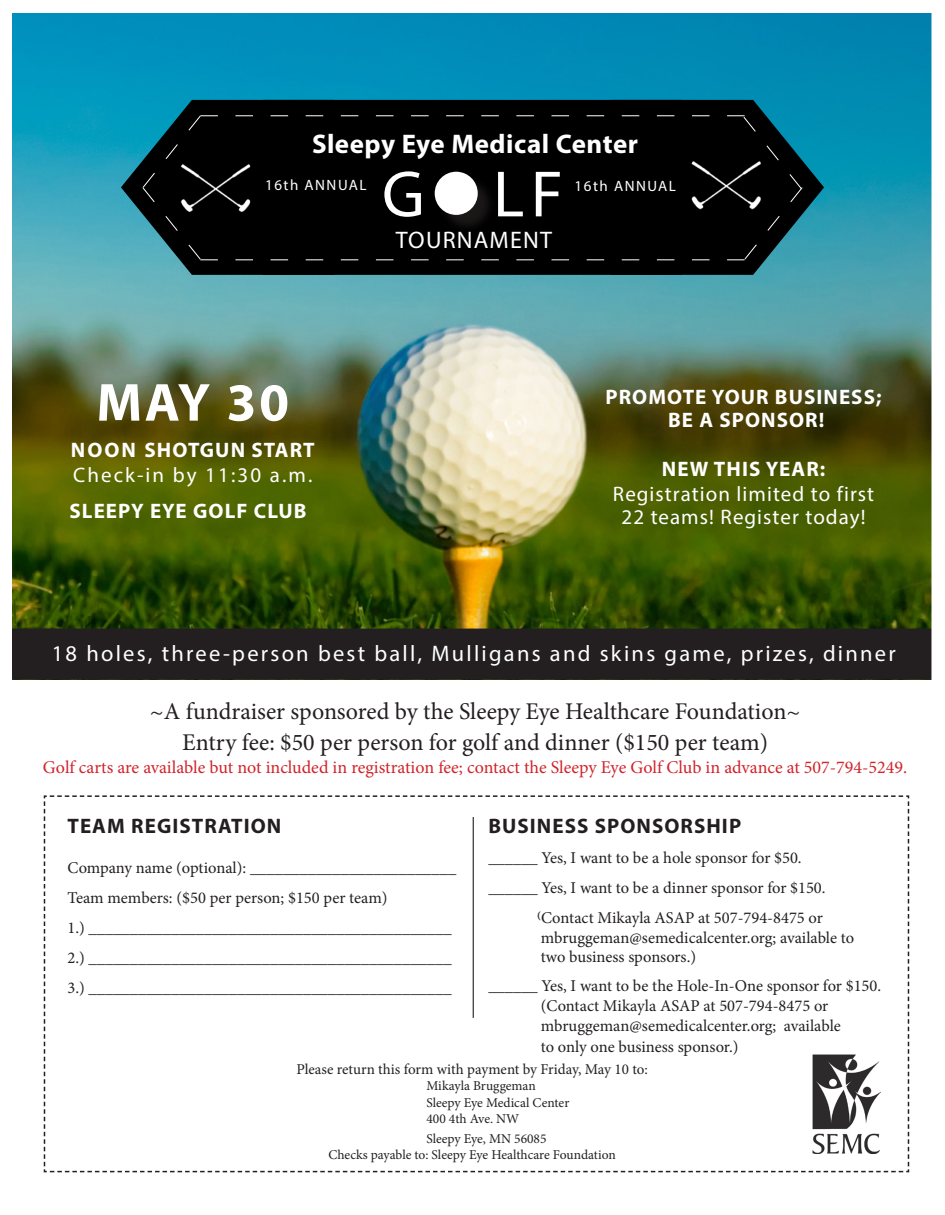
<style>
.page{position:relative;width:945px;height:1215px;background:#fff}
.page>*{position:absolute;margin:0;border:0;box-sizing:border-box;transform-origin:0 0}
.t1{font:66px "Myriad Pro";color:#fff}
.t2{font:700 54px "Myriad Pro";color:#fff}
.t3{font:700 27px "Myriad Pro";letter-spacing:.02em;color:#fff}
.t4{font:24px "Minion Pro";color:#231f20}
.t5{font:24px "Myriad Pro";letter-spacing:.05em;color:#fff}
.t6{font:22.5px "Myriad Pro";letter-spacing:.1em;color:#fff}
.t7{font:700 21px "Myriad Pro";letter-spacing:.05em;color:#fff}
.t8{font:21px "Myriad Pro";letter-spacing:.05em;color:#fff}
.t9{font:700 21px "Myriad Pro";letter-spacing:.05em;color:#231f20}
.t10{font:21px "Myriad Pro";letter-spacing:.1em;color:#fff}
.t11{font:18px "Minion Pro";color:#d1232a}
.t12{font:16.5px "Minion Pro";color:#231f20}
.t13{font:15px "Minion Pro";color:#231f20}
.t14{font:15px "Myriad Pro";letter-spacing:.1em;color:#fff}
.t15{font:13.5px "Minion Pro";color:#231f20}
</style>
<div class="page">
<img style="left:12px;top:14px;width:920px;height:615px">
<svg style="left:43px;top:795px;width:867px;height:378px"></svg>
<div style="left:263px;top:100px;width:419px;height:175px;background:#000;border:2px solid #000"></div>
<svg style="left:540px;top:100px;width:284px;height:175px;fill:#000"></svg>
<svg style="left:121px;top:100px;width:284px;height:175px;fill:#000"></svg>
<img style="left:810px;top:1053px;width:70px;height:100px">
<div style="left:13px;top:629px;width:919px;height:50px;background:#231f20"></div>
<div style="left:12px;top:629px;width:921px;height:51px;border:2px solid #231f20"></div>
<svg style="left:142px;top:115px;width:661px;height:146px"></svg>
<hr style="left:473px;top:817px;width:1px;height:201px;background:#231f20">
<p class="t3" style="left:312px;top:127px;width:328px">Sleepy Eye Medical Center</p>
<p class="t1" style="left:382px;top:154px;width:182px">G LF</p>
<p class="t5" style="left:396px;top:225px;width:158px">TOURNAMENT</p>
<p class="t14" style="left:265px;top:176px;width:103px">16th ANNUAL</p>
<p class="t14" style="left:575px;top:177px;width:103px">16th ANNUAL</p>
<p class="t2" style="left:96px;top:367px;width:194px">MAY 30</p>
<p class="t7" style="left:71px;top:436px;width:246px">NOON SHOTGUN START</p>
<p class="t10" style="left:73px;top:462px;width:241px">Check-in by 11:30 a.m.</p>
<p class="t7" style="left:70px;top:497px;width:239px">SLEEPY EYE GOLF CLUB</p>
<p class="t7" style="left:606px;top:384px;width:277px">PROMOTE YOUR BUSINESS;</p>
<p class="t7" style="left:668px;top:406px;width:158px">BE A SPONSOR!</p>
<p class="t7" style="left:662px;top:455px;width:165px">NEW THIS YEAR:</p>
<p class="t8" style="left:613px;top:481px;width:263px">Registration limited to first</p>
<p class="t8" style="left:622px;top:504px;width:246px">22 teams! Register today!</p>
<p class="t6" style="left:52px;top:640px;width:846px">18 holes, three-person best ball, Mulligans and skins game, prizes, dinner</p>
<p class="t4" style="left:150px;top:696px;width:652px">~A fundraiser sponsored by the Sleepy Eye Healthcare Foundation~</p>
<p class="t4" style="left:182px;top:726px;width:587px">Entry fee: $50 per person for golf and dinner ($150 per team)</p>
<p class="t11" style="left:43px;top:756px;width:866px">Golf carts are available but not included in registration fee; contact the Sleepy Eye Golf Club in advance at 507-794-5249.</p>
<p class="t9" style="left:68px;top:812px;width:215px">TEAM REGISTRATION</p>
<p class="t12" style="left:68px;top:857px;width:390px">Company name (optional): _________________________</p>
<p class="t12" style="left:68px;top:887px;width:322px">Team members: ($50 per person; $150 per team)</p>
<p class="t12" style="left:68px;top:917px;width:386px">1.) ____________________________________________</p>
<p class="t12" style="left:68px;top:947px;width:386px">2.) ____________________________________________</p>
<p class="t12" style="left:68px;top:977px;width:386px">3.) ____________________________________________</p>
<p class="t9" style="left:488px;top:812px;width:254px">BUSINESS SPONSORSHIP</p>
<p class="t12" style="left:488px;top:846px;width:315px">______ Yes, I want to be a hole sponsor for $50.</p>
<p class="t12" style="left:488px;top:876px;width:339px">______ Yes, I want to be a dinner sponsor for $150.</p>
<p class="t12" style="left:537px;top:906px;width:287px">(Contact Mikayla ASAP at 507-794-8475 or</p>
<p class="t12" style="left:541px;top:926px;width:315px">mbruggeman@semedicalcenter.org; available to</p>
<p class="t12" style="left:541px;top:946px;width:157px">two business sponsors.)</p>
<p class="t12" style="left:488px;top:975px;width:394px">______ Yes, I want to be the Hole-In-One sponsor for $150.</p>
<p class="t12" style="left:541px;top:995px;width:289px">(Contact Mikayla ASAP at 507-794-8475 or</p>
<p class="t12" style="left:541px;top:1014px;width:302px">mbruggeman@semedicalcenter.org; available</p>
<p class="t12" style="left:541px;top:1036px;width:199px">to only one business sponsor.)</p>
<p class="t13" style="left:296px;top:1059px;width:353px">Please return this form with payment by Friday, May 10 to:</p>
<p class="t15" style="left:426px;top:1077px;width:111px">Mikayla Bruggeman</p>
<p class="t15" style="left:426px;top:1093px;width:144px">Sleepy Eye Medical Center</p>
<p class="t15" style="left:426px;top:1109px;width:94px">400 4th Ave. NW</p>
<p class="t15" style="left:426px;top:1129px;width:122px">Sleepy Eye, MN 56085</p>
<p class="t15" style="left:328px;top:1145px;width:289px">Checks payable to: Sleepy Eye Healthcare Foundation</p>
</div>
